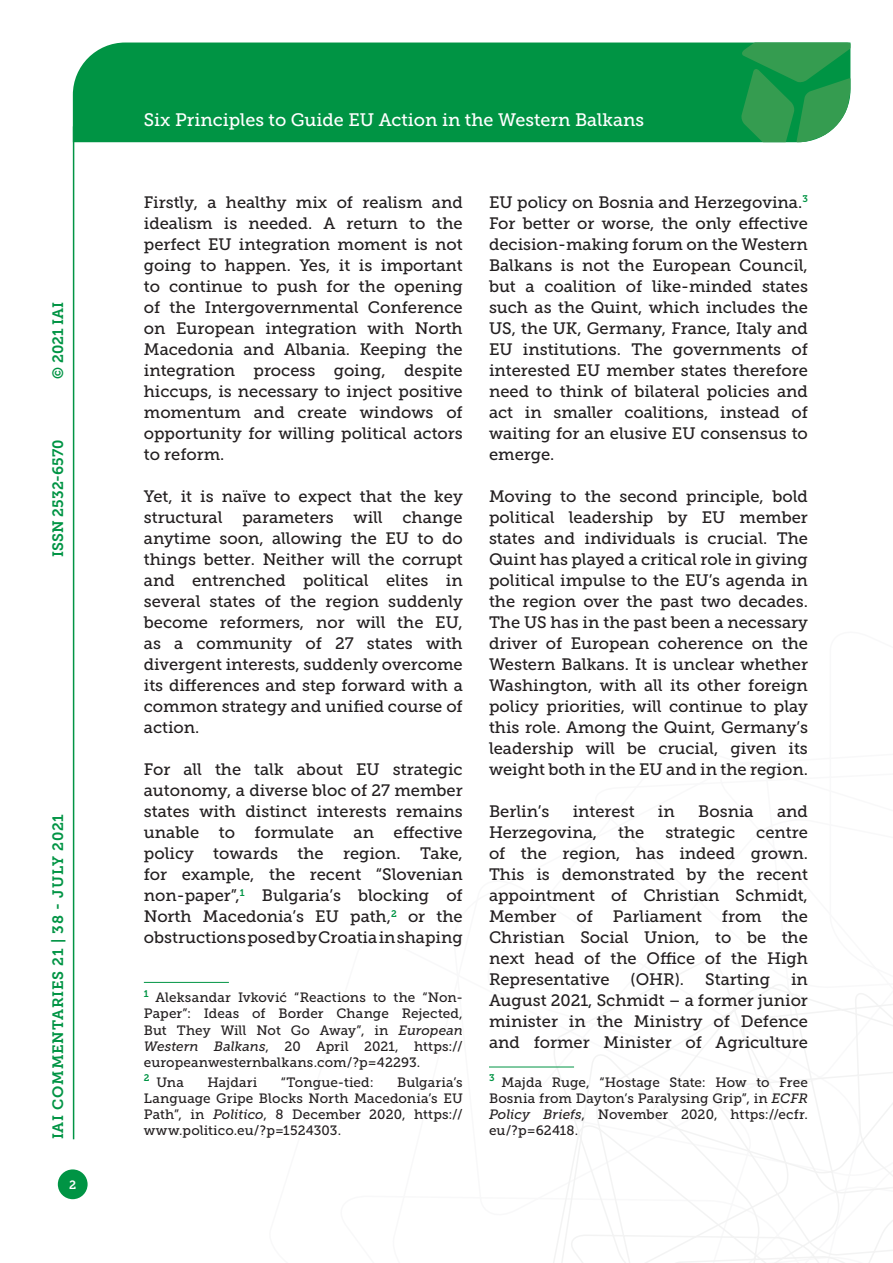
<style>
.page{position:relative;width:893px;height:1263px;background:#fff}
.page>*{position:absolute;margin:0;border:0;box-sizing:border-box;transform-origin:0 0}
.t1{font:18px "Museo Slab 500";color:#fff}
.Testo{font:16.5px/21px "Museo Slab 500";color:#231f20;text-align:justify}
.t2{font:15px "Museo Slab 700";letter-spacing:.05em;color:#009444}
.t3{font:15px "Museo Slab 700";color:#009444}
.Nota{font:13.5px/16.2px "Museo Slab 500";letter-spacing:.01em;color:#231f20;text-align:justify}
.t4{font:12px "Museo Slab 700";color:#fff}
.s1{font-style:italic}
</style>
<div class="page">
<svg style="left:531px;top:960px;width:362px;height:303px"></svg>
<div style="left:73px;top:43px;width:668px;height:99px;background:#009444"></div>
<svg style="left:741px;top:43px;width:109px;height:99px;background:#319e55"></svg>
<div style="left:58px;top:1169px;width:30px;height:30px;background:#009444;border-radius:50%"></div>
<hr style="left:73px;top:126px;width:1px;height:1013px;background:#009444">
<hr style="left:144px;top:982px;width:85px;height:1px;background:#009444">
<hr style="left:489px;top:1067px;width:85px;height:1px;background:#009444">
<p class="t2" style="left:50px;top:379px;width:79px;rotate:-90deg">© 2021 IAI</p>
<p class="t3" style="left:50px;top:557px;width:119px;rotate:-90deg">ISSN 2532-6570</p>
<p class="t2" style="left:50px;top:1139px;width:327px;rotate:-90deg">IAI COMMENTARIES 21 | 38 - JULY 2021</p>
<p class="t4" style="left:69px;top:1178px;width:9px">2</p>
<p class="t1" style="left:144px;top:110px;width:502px">Six Principles to Guide EU Action in the Western Balkans</p>
<p class="Testo" style="left:144px;top:192px;width:320px">Firstly, a healthy mix of realism and idealism is needed. A return to the perfect EU integration moment is not going to happen. Yes, it is important to continue to push for the opening of the Intergovernmental Conference on European integration with North Macedonia and Albania. Keeping the integration process going, despite hiccups, is necessary to inject positive momentum and create windows of opportunity for willing political actors to reform.</p>
<p class="Testo" style="left:144px;top:486px;width:320px">Yet, it is naïve to expect that the key structural parameters will change anytime soon, allowing the EU to do things better. Neither will the corrupt and entrenched political elites in several states of the region suddenly become reformers, nor will the EU, as a community of 27 states with divergent interests, suddenly overcome its differences and step forward with a common strategy and unified course of action.</p>
<p class="Testo" style="left:144px;top:759px;width:320px">For all the talk about EU strategic autonomy, a diverse bloc of 27 member states with distinct interests remains unable to formulate an effective policy towards the region. Take, for example, the recent “Slovenian non-paper”,<sup>1</sup> Bulgaria’s blocking of North Macedonia’s EU path,<sup>2</sup> or the obstructions posed by Croatia in shaping</p>
<p class="Nota" style="left:144px;top:989px;width:320px"><sup>1</sup> Aleksandar Ivković “Reactions to the “Non-Paper”: Ideas of Border Change Rejected, But They Will Not Go Away”, in <span class="s1">European Western Balkans</span>, 20 April 2021, https:// europeanwesternbalkans.com/?p=42293.</p>
<p class="Nota" style="left:144px;top:1074px;width:41px"><sup>2</sup> Una</p>
<p class="Nota" style="left:207px;top:1074px;width:51px">Hajdari</p>
<p class="Nota" style="left:281px;top:1074px;width:94px">“Tongue-tied:</p>
<p class="Nota" style="left:144px;top:1074px;width:320px;text-indent:253px">Bulgaria’s Language Gripe Blocks North Macedonia’s EU Path”, in <span class="s1">Politico</span>, 8 December 2020, https:// www.politico.eu/?p=1524303.</p>
<p class="Testo" style="left:489px;top:192px;width:320px">EU policy on Bosnia and Herzegovina.<sup>3<br></sup>For better or worse, the only effective decision-making forum on the Western Balkans is not the European Council, but a coalition of like-minded states such as the Quint, which includes the US, the UK, Germany, France, Italy and EU institutions. The governments of interested EU member states therefore need to think of bilateral policies and act in smaller coalitions, instead of waiting for an elusive EU consensus to emerge.</p>
<p class="Testo" style="left:489px;top:486px;width:320px">Moving to the second principle, bold political leadership by EU member states and individuals is crucial. The Quint has played a critical role in giving political impulse to the EU’s agenda in the region over the past two decades.<br>The US has in the past been a necessary driver of European coherence on the Western Balkans. It is unclear whether Washington, with all its other foreign policy priorities, will continue to play this role. Among the Quint, Germany’s leadership will be crucial, given its weight both in the EU and in the region.</p>
<p class="Testo" style="left:489px;top:801px;width:62px">Berlin’s</p>
<p class="Testo" style="left:573px;top:801px;width:63px">interest</p>
<p class="Testo" style="left:658px;top:801px;width:18px">in</p>
<p class="Testo" style="left:698px;top:801px;width:57px">Bosnia</p>
<p class="Testo" style="left:777px;top:801px;width:32px">and</p>
<p class="Testo" style="left:489px;top:822px;width:110px">Herzegovina,</p>
<p class="Testo" style="left:618px;top:822px;width:28px">the</p>
<p class="Testo" style="left:665px;top:822px;width:71px">strategic</p>
<p class="Testo" style="left:489px;top:822px;width:320px;text-indent:267px">centre of the region, has indeed grown.<br>This is demonstrated by the recent appointment of Christian Schmidt, Member of Parliament from the Christian Social Union, to be the next head of the Office of the High Representative</p>
<p class="Testo" style="left:631px;top:969px;width:55px">(OHR).</p>
<p class="Testo" style="left:705px;top:969px;width:66px">Starting</p>
<p class="Testo" style="left:489px;top:969px;width:320px;text-indent:302px">in August 2021, Schmidt – a former junior minister in the Ministry of Defence and former Minister of Agriculture</p>
<p class="Nota" style="left:489px;top:1074px;width:320px"><sup>3</sup> Majda Ruge, “Hostage State: How to Free Bosnia from Dayton’s Paralysing Grip”, in <span class="s1">ECFR Policy Briefs</span>, November 2020, https://ecfr. eu/?p=62418.</p>
</div>
